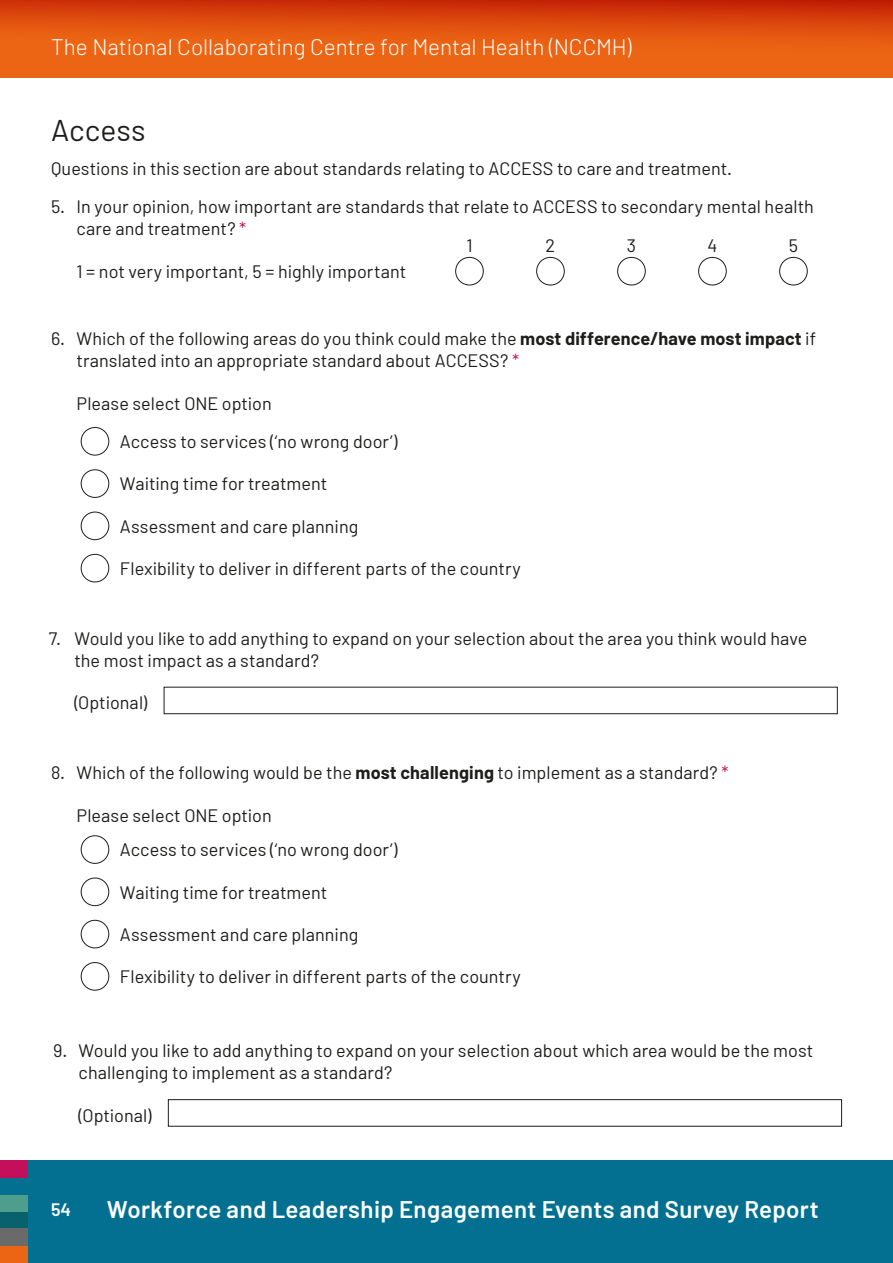
<style>
.page{position:relative;width:893px;height:1263px;background:#fff}
.page>*{position:absolute;margin:0;border:0;box-sizing:border-box;transform-origin:0 0}
.t1{font:30px "Barlow";letter-spacing:.005em;color:#1d1d1b}
.t2{font:600 24px "Barlow";letter-spacing:.015em;color:#fff}
.t3{font:300 22.5px "Barlow";letter-spacing:-.005em;color:#fff}
.t4{font:18px/21.6px "Barlow";letter-spacing:.005em;color:#1d1d1b}
.t5{font:600 18px "Barlow";color:#fff}
.s1{color:#c40f5a}
.s2{font-weight:700}
</style>
<div class="page">
<div style="left:0;top:0;width:893px;height:77px;background:#ec6514"></div>
<div style="left:0;top:0;width:893px;height:63px;background:linear-gradient(to bottom,#cc2f08,#f47317)"></div>
<div style="left:0;top:1160px;width:893px;height:103px;background:#037091"></div>
<div style="left:0;top:1211px;width:28px;height:18px;background:#09616e"></div>
<div style="left:0;top:1194px;width:28px;height:17px;background:#4f9e8d"></div>
<div style="left:0;top:1229px;width:28px;height:17px;background:#6a6a6a"></div>
<div style="left:0;top:1246px;width:28px;height:17px;background:#ec6514"></div>
<div style="left:0;top:1177px;width:28px;height:18px;background:#037091"></div>
<div style="left:0;top:1160px;width:28px;height:17px;background:#c40f5a"></div>
<div style="left:455px;top:257px;width:29px;height:28px;border:1px solid #1d1d1b;border-radius:50%"></div>
<div style="left:536px;top:257px;width:29px;height:28px;border:1px solid #1d1d1b;border-radius:50%"></div>
<div style="left:617px;top:257px;width:29px;height:28px;border:1px solid #1d1d1b;border-radius:50%"></div>
<div style="left:698px;top:257px;width:29px;height:28px;border:1px solid #1d1d1b;border-radius:50%"></div>
<div style="left:779px;top:257px;width:29px;height:28px;border:1px solid #1d1d1b;border-radius:50%"></div>
<div style="left:81px;top:427px;width:28px;height:28px;border:1px solid #1d1d1b;border-radius:50%"></div>
<div style="left:81px;top:469px;width:28px;height:29px;border:1px solid #1d1d1b;border-radius:50%"></div>
<div style="left:81px;top:512px;width:28px;height:28px;border:1px solid #1d1d1b;border-radius:50%"></div>
<div style="left:81px;top:554px;width:28px;height:28px;border:1px solid #1d1d1b;border-radius:50%"></div>
<div style="left:164px;top:687px;width:674px;height:27px;border:1px solid #1d1d1b"></div>
<div style="left:81px;top:835px;width:28px;height:29px;border:1px solid #1d1d1b;border-radius:50%"></div>
<div style="left:81px;top:878px;width:28px;height:28px;border:1px solid #1d1d1b;border-radius:50%"></div>
<div style="left:81px;top:920px;width:28px;height:28px;border:1px solid #1d1d1b;border-radius:50%"></div>
<div style="left:81px;top:962px;width:28px;height:28px;border:1px solid #1d1d1b;border-radius:50%"></div>
<div style="left:168px;top:1099px;width:674px;height:27px;border:1px solid #1d1d1b"></div>
<p class="t3" style="left:51px;top:33px;width:582px">The National Collaborating Centre for Mental Health (NCCMH)</p>
<h1 class="t1" style="left:51px;top:111px;width:96px">Access</h1>
<p class="t4" style="left:51px;top:157px;width:683px">Questions in this section are about standards relating to ACCESS to care and treatment.</p>
<p class="t4" style="left:77px;top:196px;width:739px;text-indent:-26px">5. In your opinion, how important are standards that relate to ACCESS to secondary mental health care and treatment? <span class="s1">*</span></p>
<p class="t4" style="left:77px;top:260px;width:331px">1 = not very important, 5 = highly important</p>
<p class="t4" style="left:466px;top:234px;width:8px">1</p>
<p class="t4" style="left:546px;top:234px;width:11px">2</p>
<p class="t4" style="left:627px;top:234px;width:11px">3</p>
<p class="t4" style="left:707px;top:234px;width:11px">4</p>
<p class="t4" style="left:789px;top:234px;width:11px">5</p>
<p class="t4" style="left:77px;top:327px;width:741px;text-indent:-26px">6. Which of the following areas do you think could make the <span class="s2">most difference/have most impact</span> if translated into an appropriate standard about ACCESS? <span class="s1">*</span></p>
<p class="t4" style="left:120px;top:383px;width:279px;line-height:38.4px;text-indent:-43px">Please select ONE option<br>Access to services (‘no wrong door’)</p>
<p class="t4" style="left:120px;top:472px;width:209px">Waiting time for treatment</p>
<p class="t4" style="left:120px;top:515px;width:240px">Assessment and care planning</p>
<p class="t4" style="left:120px;top:557px;width:402px">Flexibility to deliver in different parts of the country</p>
<p class="t4" style="left:74px;top:627px;width:734px;text-indent:-26px">7. Would you like to add anything to expand on your selection about the area you think would have the most impact as a standard?</p>
<p class="t4" style="left:74px;top:692px;width:74px">(Optional)</p>
<p class="t4" style="left:51px;top:761px;width:679px">8. Which of the following would be the <span class="s2">most challenging</span> to implement as a standard? <span class="s1">*</span></p>
<p class="t4" style="left:120px;top:798px;width:279px;line-height:34.5px;text-indent:-43px">Please select ONE option<br>Access to services (‘no wrong door’)</p>
<p class="t4" style="left:120px;top:881px;width:209px">Waiting time for treatment</p>
<p class="t4" style="left:120px;top:923px;width:240px">Assessment and care planning</p>
<p class="t4" style="left:120px;top:965px;width:402px">Flexibility to deliver in different parts of the country</p>
<p class="t4" style="left:79px;top:1040px;width:736px;text-indent:-26px">9. Would you like to add anything to expand on your selection about which area would be the most challenging to implement as a standard?</p>
<p class="t4" style="left:79px;top:1104px;width:74px">(Optional)</p>
<p class="t5" style="left:51px;top:1196px;width:22px">54</p>
<h2 class="t2" style="left:107px;top:1192px;width:713px">Workforce and Leadership Engagement Events and Survey Report</h2>
</div>
